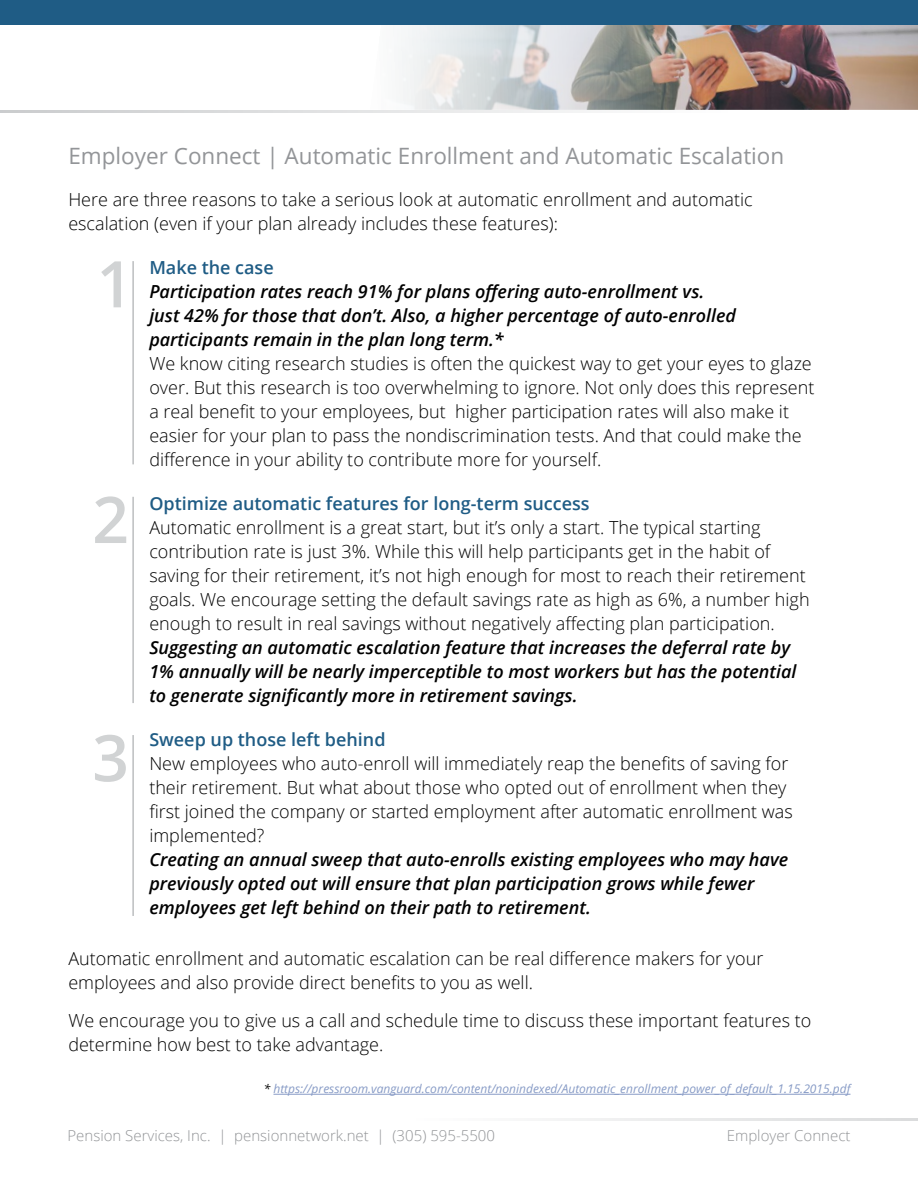
<style>
.page{position:relative;width:918px;height:1188px;background:#fff}
.page>*{position:absolute;margin:0;border:0;box-sizing:border-box;transform-origin:0 0}
.t1{font:600 64.35px "Open Sans";color:#d1d3d4}
.t2{font:22.5px "Open Sans";color:#939598}
.t3{font:300 18px/24px "Open Sans";color:#000}
.t4{font:italic 600 18px/24px "Open Sans";color:#000}
.t5{font:600 18px "Open Sans";color:#1f5c85}
.t6{font:300 15px "Open Sans";color:#939598}
.t7{font:italic 12px "Open Sans";color:#879bc6}
.s1{color:#000}
</style>
<div class="page">
<img style="left:370px;top:24px;width:548px;height:86px">
<hr style="left:0;top:110px;width:728px;height:3px;background:#bcbec0">
<hr style="left:416px;top:1118px;width:502px;height:2px;background:#bcbec0">
<hr style="left:273px;top:1094px;width:577px;height:1px;background:#879bc6">
<hr style="left:132px;top:261px;width:2px;height:203px;background:#bcbec0">
<hr style="left:132px;top:497px;width:2px;height:206px;background:#bcbec0">
<hr style="left:132px;top:735px;width:2px;height:181px;background:#bcbec0">
<div style="left:0;top:0;width:918px;height:24px;background:#1f5c85"></div>
<p class="t2" style="left:68px;top:140px;width:718px">Employer Connect | Automatic Enrollment and Automatic Escalation</p>
<p class="t3" style="left:68px;top:187px;width:686px">Here are three reasons to take a serious look at automatic enrollment and automatic escalation (even if your plan already includes these features):</p>
<p class="t5" style="left:149px;top:255px;width:126px">Make the case</p>
<p class="t4" style="left:149px;top:279px;width:588px">Participation rates reach 91% for plans offering auto-enrollment vs. just 42% for those that don’t. Also, a higher percentage of auto-enrolled participants remain in the plan long term.*</p>
<p class="t3" style="left:149px;top:351px;width:667px">We know citing research studies is often the quickest way to get your eyes to glaze over. But this research is too overwhelming to ignore. Not only does this represent a real benefit to your employees, but higher participation rates will also make it easier for your plan to pass the nondiscrimination tests. And that could make the difference in your ability to contribute more for yourself.</p>
<p class="t5" style="left:149px;top:491px;width:442px">Optimize automatic features for long-term success</p>
<p class="t3" style="left:149px;top:515px;width:662px">Automatic enrollment is a great start, but it’s only a start. The typical starting contribution rate is just 3%. While this will help participants get in the habit of saving for their retirement, it’s not high enough for most to reach their retirement goals. We encourage setting the default savings rate as high as 6%, a number high enough to result in real savings without negatively affecting plan participation.</p>
<p class="t4" style="left:149px;top:635px;width:649px">Suggesting an automatic escalation feature that increases the deferral rate by<br>1% annually will be nearly imperceptible to most workers but has the potential to generate significantly more in retirement savings.</p>
<p class="t5" style="left:149px;top:727px;width:238px">Sweep up those left behind</p>
<p class="t3" style="left:149px;top:751px;width:645px">New employees who auto-enroll will immediately reap the benefits of saving for their retirement. But what about those who opted out of enrollment when they first joined the company or started employment after automatic enrollment was implemented?</p>
<p class="t4" style="left:149px;top:847px;width:640px">Creating an annual sweep that auto-enrolls existing employees who may have previously opted out will ensure that plan participation grows while fewer employees get left behind on their path to retirement.</p>
<p class="t3" style="left:68px;top:946px;width:697px">Automatic enrollment and automatic escalation can be real difference makers for your employees and also provide direct benefits to you as well.</p>
<p class="t3" style="left:68px;top:1008px;width:745px">We encourage you to give us a call and schedule time to discuss these important features to determine how best to take advantage.</p>
<h1 class="t1" style="left:96px;top:240px;width:38px">1</h1>
<h1 class="t1" style="left:92px;top:476px;width:38px">2</h1>
<h1 class="t1" style="left:92px;top:714px;width:38px">3</h1>
<p class="t7" style="left:264px;top:1081px;width:588px"><span class="s1">*</span> https://pressroom.vanguard.com/content/nonindexed/Automatic_enrollment_power_of_default_1.15.2015.pdf</p>
<p class="t6" style="left:68px;top:1125px;width:429px">Pension Services, Inc. | pensionnetwork.net | (305) 595-5500</p>
<p class="t6" style="left:727px;top:1125px;width:125px">Employer Connect</p>
</div>
